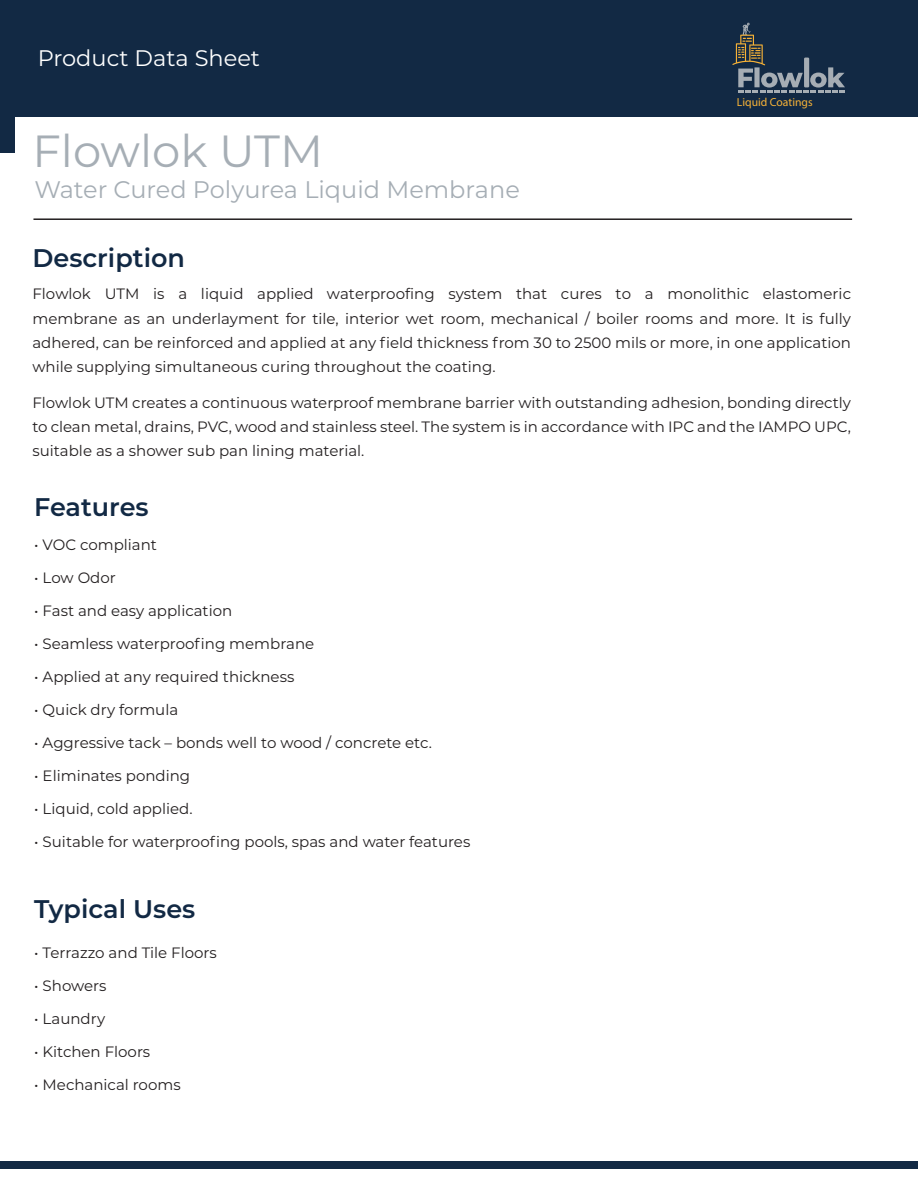
<style>
.page{position:relative;width:918px;height:1188px;background:#fff}
.page>*{position:absolute;margin:0;border:0;box-sizing:border-box;transform-origin:0 0}
.t1{font:45px "Montserrat";color:#a6aeb5}
.t2{font:600 25.5px "Montserrat";color:#122944}
.t3{font:24px "Montserrat";color:#a6aeb5}
.t4{font:22.5px "Montserrat";color:#fff}
.t5{font:15px/24.3px "Montserrat";color:#231f20}
.t6{font:11.7px "Myriad Pro";color:#f5b137}
</style>
<div class="page">
<div style="left:0;top:0;width:918px;height:152px;background:#122944"></div>
<div style="left:15px;top:117px;width:903px;height:774px;background:#fff"></div>
<hr style="left:33px;top:218px;width:819px;height:2px;background:#231f20">
<svg style="left:732px;top:22px;width:113px;height:71px"></svg>
<div style="left:0;top:1161px;width:918px;height:8px;background:#122944"></div>
<p class="t4" style="left:38px;top:42px;width:224px">Product Data Sheet</p>
<p class="t1" style="left:32px;top:120px;width:292px">Flowlok UTM</p>
<p class="t3" style="left:34px;top:173px;width:487px">Water Cured Polyurea Liquid Membrane</p>
<p class="t2" style="left:32px;top:240px;width:154px">Description</p>
<p class="t6" style="left:737px;top:95px;width:77px">Liquid Coatings</p>
<p class="t5" style="left:327px;top:281px;width:109px">waterproofing</p>
<p class="t5" style="left:32px;top:281px;width:820px">Flowlok<br>membrane as an underlayment for tile, interior wet room, mechanical / boiler rooms and more. It is fully adhered, can be reinforced and applied at any field thickness from 30 to 2500 mils or more in, one application while supplying simultaneous curing throughout the coating.</p>
<p class="t5" style="left:32px;top:390px;width:820px;text-align:justify">Flowlok UTM creates a continuous waterproof membrane barrier with outstanding adhesion, bonding directly to clean metal, drains, PVC, wood and stainless steel. The system is in accordance with IPC and the IAMPO UPC, suitable as a shower sub pan lining material.</p>
<p class="t2" style="left:34px;top:489px;width:116px">Features</p>
<p class="t5" style="left:34px;top:532px;width:124px">• VOC compliant</p>
<p class="t5" style="left:34px;top:565px;width:83px">• Low Odor</p>
<p class="t5" style="left:34px;top:598px;width:200px">• Fast and easy application</p>
<p class="t5" style="left:34px;top:631px;width:282px">• Seamless waterproofing membrane</p>
<p class="t5" style="left:34px;top:664px;width:262px">• Applied at any required thickness</p>
<p class="t5" style="left:34px;top:697px;width:145px">• Quick dry formula</p>
<p class="t5" style="left:34px;top:730px;width:399px">• Aggressive tack – bonds well to wood / concrete etc.</p>
<p class="t5" style="left:34px;top:763px;width:157px">• Eliminates ponding</p>
<p class="t5" style="left:34px;top:796px;width:160px">• Liquid, cold applied.</p>
<p class="t5" style="left:34px;top:829px;width:438px">• Suitable for waterproofing pools, spas and water features</p>
<p class="t5" style="left:153px;top:281px;width:13px">is</p>
<p class="t5" style="left:201px;top:281px;width:44px">liquid</p>
<p class="t5" style="left:257px;top:281px;width:58px">applied</p>
<p class="t5" style="left:516px;top:281px;width:33px">that</p>
<p class="t5" style="left:667px;top:281px;width:83px">monolithic</p>
<p class="t5" style="left:763px;top:281px;width:90px">elastomeric</p>
<p class="t5" style="left:105px;top:281px;width:36px">UTM</p>
<p class="t5" style="left:448px;top:281px;width:55px">system</p>
<p class="t5" style="left:616px;top:281px;width:17px">to</p>
<p class="t5" style="left:178px;top:281px;width:10px">a</p>
<p class="t5" style="left:561px;top:281px;width:42px">cures</p>
<p class="t5" style="left:645px;top:281px;width:10px">a</p>
<p class="t2" style="left:34px;top:891px;width:163px">Typical Uses</p>
<p class="t5" style="left:34px;top:940px;width:184px">• Terrazzo and Tile Floors</p>
<p class="t5" style="left:34px;top:973px;width:74px">• Showers</p>
<p class="t5" style="left:34px;top:1006px;width:72px">• Laundry</p>
<p class="t5" style="left:34px;top:1039px;width:117px">• Kitchen Floors</p>
<p class="t5" style="left:34px;top:1072px;width:148px">• Mechanical rooms</p>
</div>
